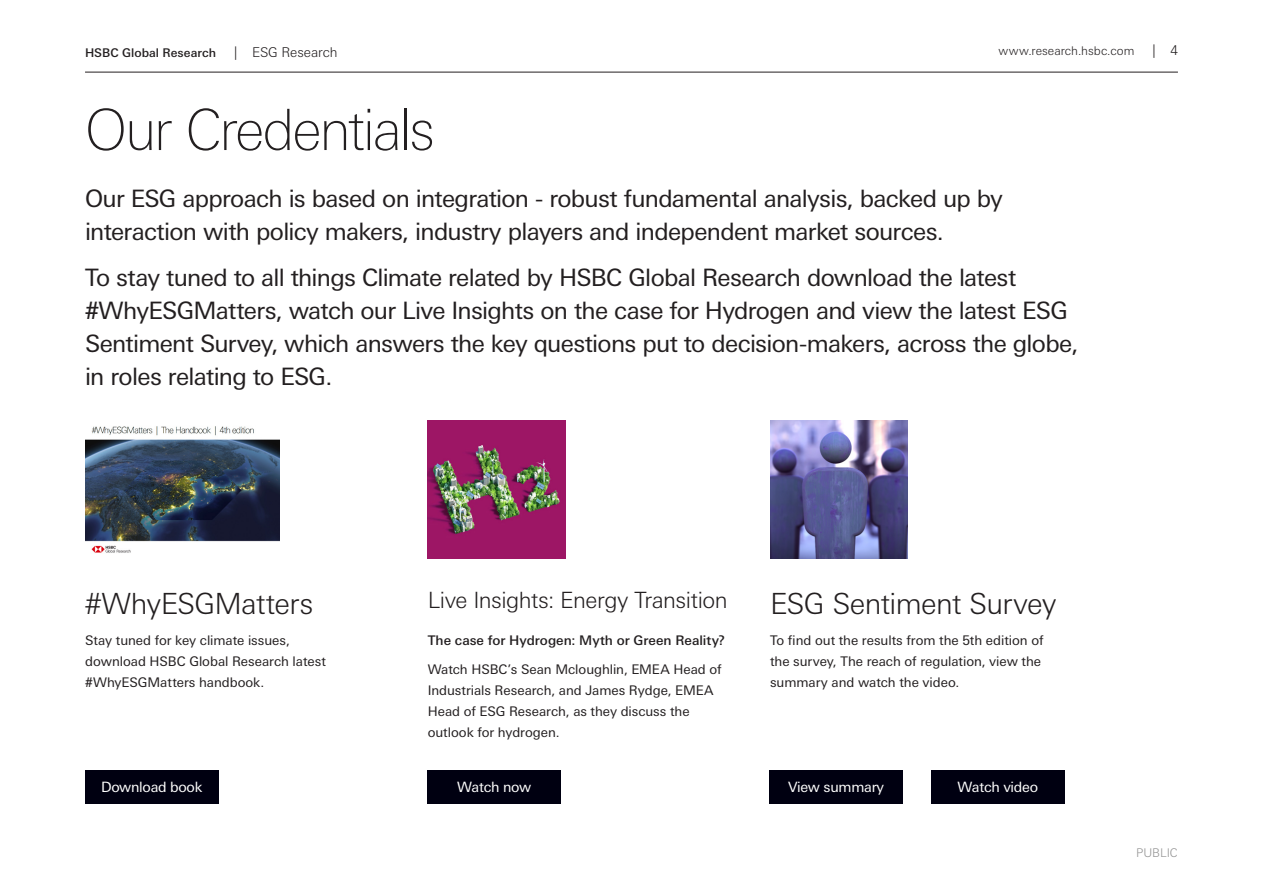
<style>
.page{position:relative;width:1263px;height:893px;background:#fff}
.page>*{position:absolute;margin:0;border:0;box-sizing:border-box;transform-origin:0 0}
.Level_2_large_header{font:100 57px "Univers Nextfor HSBC";letter-spacing:-.04em;color:#231f20}
.t1{font:300 29.25px "Univers Nextfor HSBC";letter-spacing:-.025em;color:#231f20}
.Level_2_small_header{font:24px/33px "Univers Nextfor HSBC";letter-spacing:-.03em;color:#231f20}
.t2{font:300 22.5px "Univers Nextfor HSBC";letter-spacing:-.02em;color:#231f20}
.t3{font:14.25px "Univers Nextfor HSBC";letter-spacing:-.02em;color:#fff}
.t4{font:300 13.5px "Univers Nextfor HSBC";letter-spacing:-.005em;color:#231f20}
.t5{font:13.2px/21.1px "Univers Nextfor HSBC";letter-spacing:-.005em;color:#231f20}
.t6{font:500 13.2px "Univers Nextfor HSBC";color:#231f20}
.t7{font:300 12px "Univers Nextfor HSBC";letter-spacing:.005em;color:#231f20}
.t8{font:500 12px "Univers Nextfor HSBC";letter-spacing:.005em;color:#231f20}
.t9{font:300 12px "Univers Nextfor HSBC";letter-spacing:-.005em;color:#949494}
</style>
<div class="page">
<hr style="left:85px;top:72px;width:1093px;height:1px;background:#231f20">
<img style="left:85px;top:426px;width:194px;height:127px">
<img style="left:428px;top:421px;width:137px;height:137px">
<img style="left:770px;top:421px;width:137px;height:137px">
<div style="left:428px;top:770px;width:133px;height:34px;background:#001"></div>
<div style="left:85px;top:770px;width:133px;height:34px;background:#001"></div>
<div style="left:770px;top:770px;width:133px;height:34px;background:#001"></div>
<div style="left:931px;top:770px;width:133px;height:34px;background:#001"></div>
<p class="t8" style="left:85px;top:44px;width:133px">HSBC Global Research</p>
<p class="t4" style="left:234px;top:42px;width:105px">| ESG Research</p>
<p class="t7" style="left:998px;top:42px;width:137px">www.research.hsbc.com</p>
<p class="t4" style="left:1152px;top:40px;width:27px">| 4</p>
<p class="Level_2_large_header" style="left:85px;top:90px;width:351px">Our Credentials</p>
<p class="Level_2_small_header" style="left:85px;top:181px;width:919px">Our ESG approach is based on integration - robust fundamental analysis, backed up by interaction with policy makers, industry players and independent market sources.</p>
<p class="Level_2_small_header" style="left:85px;top:259px;width:995px">To stay tuned to all things Climate related by HSBC Global Research download the latest #WhyESGMatters, watch our Live Insights on the case for Hydrogen and view the latest ESG Sentiment Survey, which answers the key questions put to decision-makers, across the globe, in roles relating to ESG.</p>
<p class="t1" style="left:85px;top:582px;width:230px">#WhyESGMatters</p>
<p class="t2" style="left:428px;top:584px;width:302px">Live Insights: Energy Transition</p>
<p class="t1" style="left:770px;top:582px;width:288px">ESG Sentiment Survey</p>
<p class="t5" style="left:85px;top:629px;width:242px">Stay tuned for key climate issues, download HSBC Global Research latest #WhyESGMatters handbook.</p>
<p class="t6" style="left:428px;top:631px;width:299px">The case for Hydrogen: Myth or Green Reality?</p>
<p class="t5" style="left:770px;top:629px;width:275px">To find out the results from the 5th edition of the survey, The reach of regulation, view the summary and watch the video.</p>
<p class="t5" style="left:428px;top:657px;width:295px">Watch HSBC’s Sean Mcloughlin, EMEA Head of Industrials Research, and James Rydge, EMEA Head of ESG Research, as they discuss the outlook for hydrogen.</p>
<p class="t3" style="left:101px;top:777px;width:103px">Download book</p>
<p class="t3" style="left:457px;top:777px;width:76px">Watch now</p>
<p class="t3" style="left:788px;top:777px;width:97px">View summary</p>
<p class="t3" style="left:957px;top:777px;width:82px">Watch video</p>
<p class="t9" style="left:1136px;top:844px;width:43px">PUBLIC</p>
</div>
